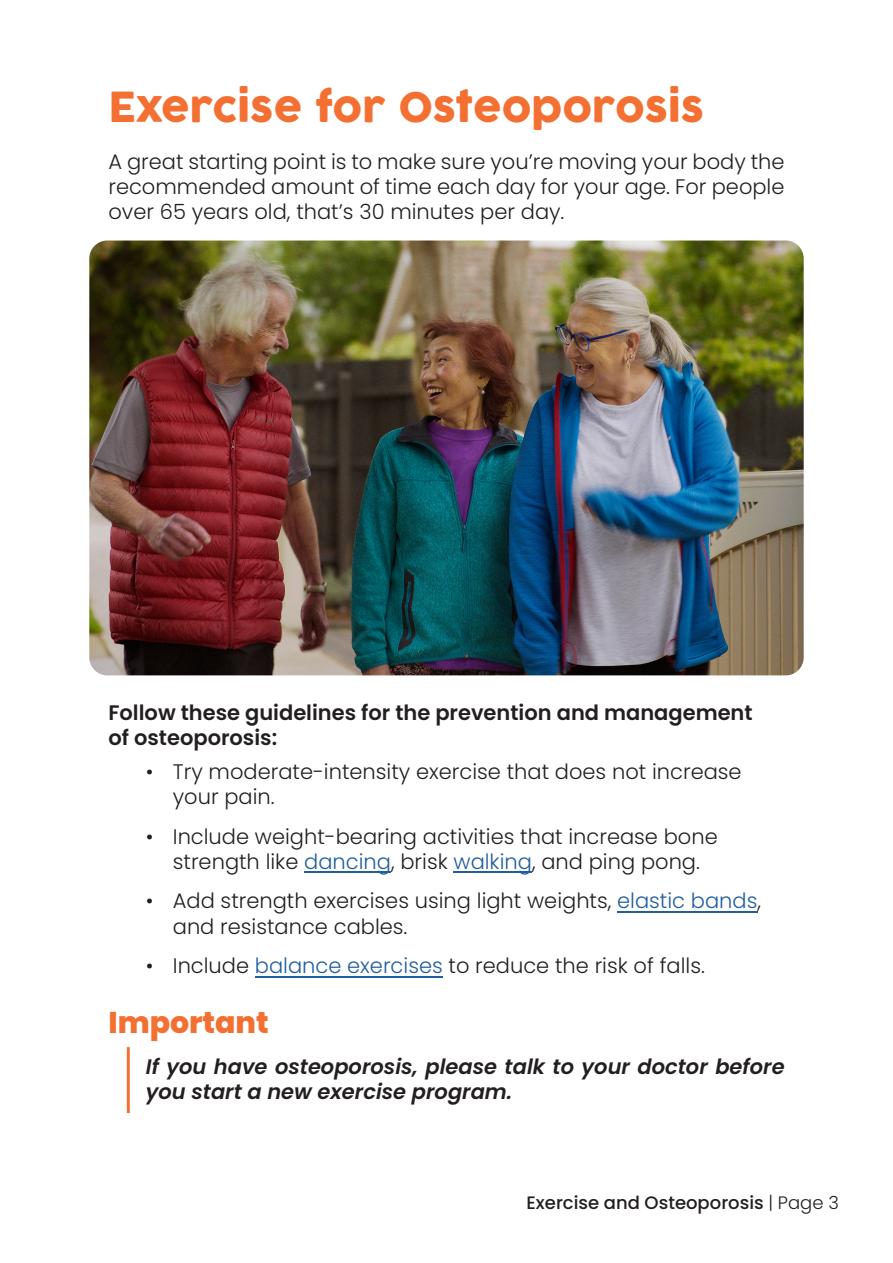
<style>
.page{position:relative;width:893px;height:1263px;background:#fff}
.page>*{position:absolute;margin:0;border:0;box-sizing:border-box;transform-origin:0 0}
.t1{font:40.5px "Cocogoose";color:#f37032}
.t2{font:800 30px "Poppins";color:#f37032}
.t3{font:300 21px/25.2px "Poppins";color:#231f20}
.t4{font:italic 600 21px/25.2px "Poppins";color:#231f20}
.t5{font:600 21px "Poppins";color:#231f20}
.t6{font:500 18px "Poppins";color:#231f20}
.s1{color:#215e9e}
.s2{font-weight:300}
</style>
<div class="page">
<img style="left:89px;top:240px;width:715px;height:435px">
<hr style="left:127px;top:1047px;width:3px;height:66px;background:#f37032">
<hr style="left:304px;top:872px;width:87px;height:1px;background:#215e9e">
<hr style="left:454px;top:872px;width:78px;height:1px;background:#215e9e">
<hr style="left:617px;top:911px;width:140px;height:1px;background:#215e9e">
<hr style="left:255px;top:976px;width:188px;height:1px;background:#215e9e">
<p class="t1" style="left:108px;top:79px;width:597px">Exercise for Osteoporosis</p>
<p class="t3" style="left:108px;top:149px;width:678px;text-align:justify">A great starting point is to make sure you’re moving your body the recommended amount of time each day for your age. For people over 65 years old, that’s 30 minutes per day.</p>
<p class="t5" style="left:108px;top:700px;width:646px">Follow these guidelines for the prevention and management</p>
<p class="t5" style="left:108px;top:725px;width:170px">of osteoporosis:</p>
<p class="t3" style="left:173px;top:759px;width:570px;text-indent:-27px">• Try moderate-intensity exercise that does not increase your pain.</p>
<p class="t3" style="left:146px;top:824px;width:573px;text-align:center">• Include weight-bearing activities that increase bone strength like <span class="s1">dancing</span>, brisk <span class="s1">walking</span>, and ping pong.</p>
<p class="t3" style="left:173px;top:888px;width:590px;text-indent:-27px">• Add strength exercises using light weights, <span class="s1">elastic bands</span>, and resistance cables.</p>
<p class="t3" style="left:146px;top:953px;width:560px">• Include <span class="s1">balance exercises</span> to reduce the risk of falls.</p>
<p class="t2" style="left:108px;top:1005px;width:162px">Important</p>
<p class="t4" style="left:146px;top:1054px;width:640px">If you have osteoporosis, please talk to your doctor before you start a new exercise program.</p>
<p class="t6" style="left:527px;top:1192px;width:314px">Exercise and Osteoporosis <span class="s2">| Page 3</span></p>
</div>
